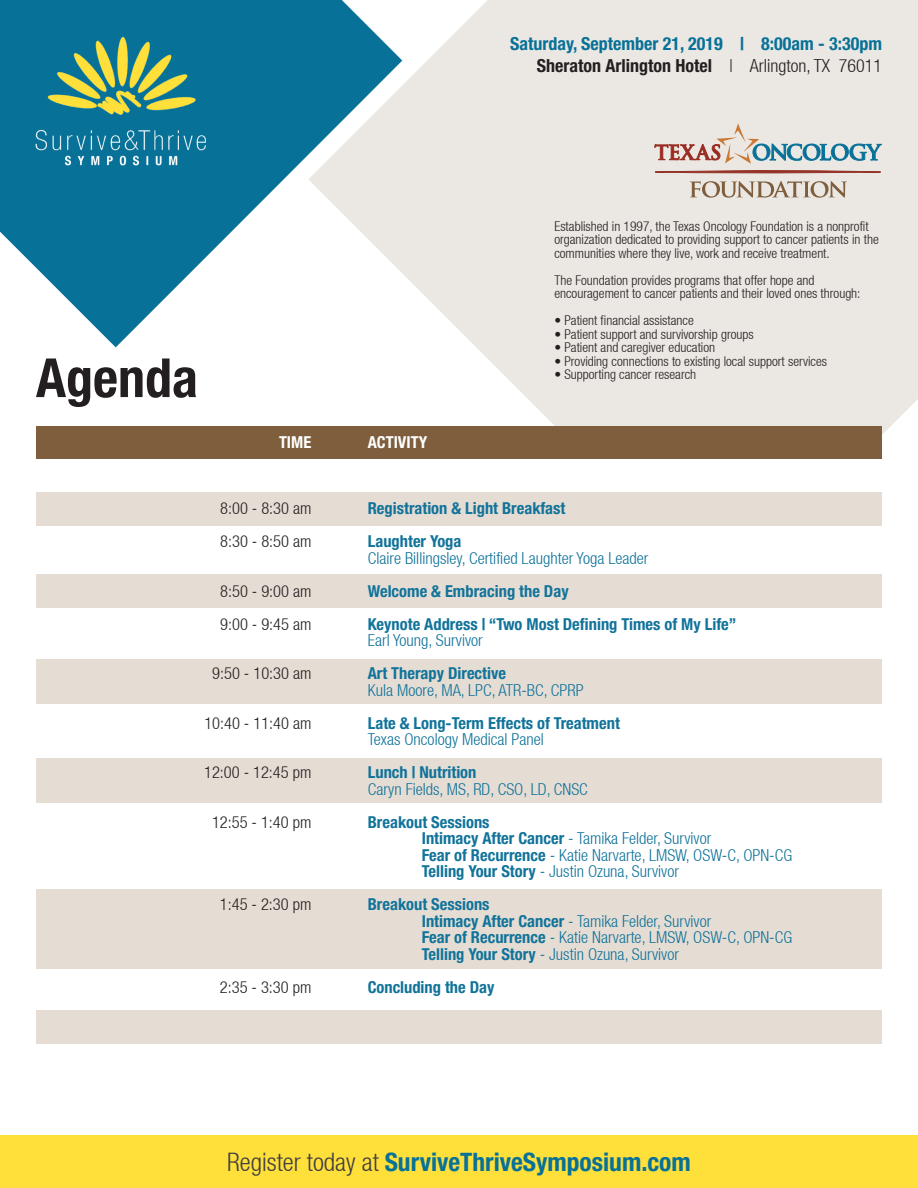
<style>
.page{position:relative;width:918px;height:1188px;background:#fff}
.page>*{position:absolute;margin:0;border:0;box-sizing:border-box;transform-origin:0 0}
.t1{font:700 condensed 54px "Helvetica Neue LT Std";color:#231f20}
.t2{font:700 condensed 25.5px "Helvetica Neue LT Std";color:#087197}
.t3{font:700 condensed 18px "Helvetica Neue LT Std";color:#231f20}
.t4{font:700 condensed 18px "Helvetica Neue LT Std";color:#087197}
.t5{font:300 condensed 16.5px "Helvetica Neue LT";color:#11739a}
.t6{font:700 condensed 16.5px "Helvetica Neue LT Std";color:#11739a}
.t7{font:300 condensed 16.5px "Helvetica Neue LT";color:#231f20}
.t8{font:700 condensed 16.5px "Helvetica Neue LT Std";color:#fff}
.t9{font:300 condensed 13.5px/13.5px "Helvetica Neue LT";color:#231f20}
.s1{font-family:"Helvetica Neue LT";font-weight:300}
.s2{font-family:"Helvetica Neue LT Std";font-weight:700}
.s3{font-family:"Helvetica Neue LT";font-weight:300;color:#3e3e3f}
</style>
<div class="page">
<svg style="left:402px;top:0;width:516px;height:435px;background:#ece8e4"></svg>
<div style="left:36px;top:889px;width:846px;height:80px;background:#e5ddd4"></div>
<svg style="left:0;top:0;width:402px;height:347px;fill:#087197"></svg>
<div style="left:36px;top:1010px;width:846px;height:34px;background:#e5ddd4"></div>
<img style="left:36px;top:36px;width:170px;height:130px">
<div style="left:36px;top:492px;width:846px;height:33px;background:#e5ddd4"></div>
<div style="left:36px;top:758px;width:846px;height:45px;background:#e5ddd4"></div>
<svg style="left:655px;top:123px;width:227px;height:51px;background:#cfc9c6"></svg>
<svg style="left:690px;top:181px;width:157px;height:17px;background:#c7b9ab"></svg>
<div style="left:36px;top:574px;width:846px;height:34px;background:#e5ddd4"></div>
<div style="left:36px;top:659px;width:846px;height:45px;background:#e5ddd4"></div>
<div style="left:36px;top:426px;width:846px;height:33px;background:#7e5e3d"></div>
<div style="left:0;top:1135px;width:918px;height:53px;background:#ffe03b"></div>
<p class="t4" style="left:510px;top:33px;width:373px">Saturday, September 21, 2019 | 8:00am - 3:30pm</p>
<p class="t3" style="left:537px;top:54px;width:347px">Sheraton Arlington Hotel <span class="s1">| Arlington, TX 76011</span></p>
<p class="t1" style="left:36px;top:345px;width:163px">Agenda</p>
<p class="t8" style="left:279px;top:432px;width:34px">TIME</p>
<p class="t7" style="left:220px;top:499px;width:93px">8:00 - 8:30 am</p>
<p class="t7" style="left:220px;top:532px;width:93px">8:30 - 8:50 am</p>
<p class="t7" style="left:220px;top:581px;width:93px">8:50 - 9:00 am</p>
<p class="t7" style="left:220px;top:614px;width:93px">9:00 - 9:45 am</p>
<p class="t7" style="left:212px;top:664px;width:101px">9:50 - 10:30 am</p>
<p class="t7" style="left:204px;top:713px;width:109px">10:40 - 11:40 am</p>
<p class="t7" style="left:204px;top:763px;width:109px">12:00 - 12:45 pm</p>
<p class="t7" style="left:212px;top:812px;width:101px">12:55 - 1:40 pm</p>
<p class="t7" style="left:220px;top:895px;width:93px">1:45 - 2:30 pm</p>
<p class="t7" style="left:220px;top:977px;width:93px">2:35 - 3:30 pm</p>
<p class="t8" style="left:368px;top:432px;width:61px">ACTIVITY</p>
<p class="t9" style="left:554px;top:219px;width:326px">Established in 1997, the Texas Oncology Foundation is a nonprofit organization dedicated to providing support to cancer patients in the communities where they live, work and receive treatment.</p>
<p class="t9" style="left:554px;top:273px;width:308px">The Foundation provides programs that offer hope and encouragement to cancer patients and their loved ones through:</p>
<p class="t9" style="left:554px;top:313px;width:141px">• Patient financial assistance</p>
<p class="t9" style="left:554px;top:327px;width:201px">• Patient support and survivorship groups</p>
<p class="t9" style="left:554px;top:340px;width:162px">• Patient and caregiver education</p>
<p class="t9" style="left:554px;top:354px;width:274px">• Providing connections to existing local support services</p>
<p class="t9" style="left:554px;top:367px;width:143px">• Supporting cancer research</p>
<p class="t6" style="left:368px;top:498px;width:199px">Registration &amp; Light Breakfast</p>
<p class="t6" style="left:368px;top:531px;width:95px">Laughter Yoga</p>
<p class="t5" style="left:368px;top:548px;width:282px">Claire Billingsley, Certified Laughter Yoga Leader</p>
<p class="t6" style="left:368px;top:581px;width:202px">Welcome &amp; Embracing the Day</p>
<p class="t6" style="left:368px;top:614px;width:370px">Keynote Address | “Two Most Defining Times of My Life”</p>
<p class="t5" style="left:368px;top:631px;width:117px">Earl Young, Survivor</p>
<p class="t6" style="left:368px;top:663px;width:140px">Art Therapy Directive</p>
<p class="t5" style="left:368px;top:680px;width:217px">Kula Moore, MA, LPC, ATR-BC, CPRP</p>
<p class="t6" style="left:368px;top:713px;width:254px">Late &amp; Long-Term Effects of Treatment</p>
<p class="t5" style="left:368px;top:730px;width:178px">Texas Oncology Medical Panel</p>
<p class="t6" style="left:368px;top:762px;width:110px">Lunch | Nutrition</p>
<p class="t5" style="left:368px;top:779px;width:222px">Caryn Fields, MS, RD, CSO, LD, CNSC</p>
<p class="t6" style="left:368px;top:812px;width:123px">Breakout Sessions</p>
<p class="t5" style="left:422px;top:829px;width:291px"><span class="s2">Intimacy After Cancer</span> - Tamika Felder, Survivor</p>
<p class="t5" style="left:422px;top:845px;width:372px"><span class="s2">Fear of Recurrence</span> - Katie Narvarte, LMSW, OSW-C, OPN-CG</p>
<p class="t5" style="left:422px;top:862px;width:259px"><span class="s2">Telling Your Story</span> - Justin Ozuna, Survivor</p>
<p class="t6" style="left:368px;top:894px;width:123px">Breakout Sessions</p>
<p class="t5" style="left:422px;top:911px;width:291px"><span class="s2">Intimacy After Cancer</span> - Tamika Felder, Survivor</p>
<p class="t5" style="left:422px;top:928px;width:372px"><span class="s2">Fear of Recurrence</span> - Katie Narvarte, LMSW, OSW-C, OPN-CG</p>
<p class="t5" style="left:422px;top:944px;width:259px"><span class="s2">Telling Your Story</span> - Justin Ozuna, Survivor</p>
<p class="t6" style="left:368px;top:977px;width:128px">Concluding the Day</p>
<p class="t2" style="left:227px;top:1146px;width:465px"><span class="s3">Register today at</span> SurviveThriveSymposium.com</p>
</div>
